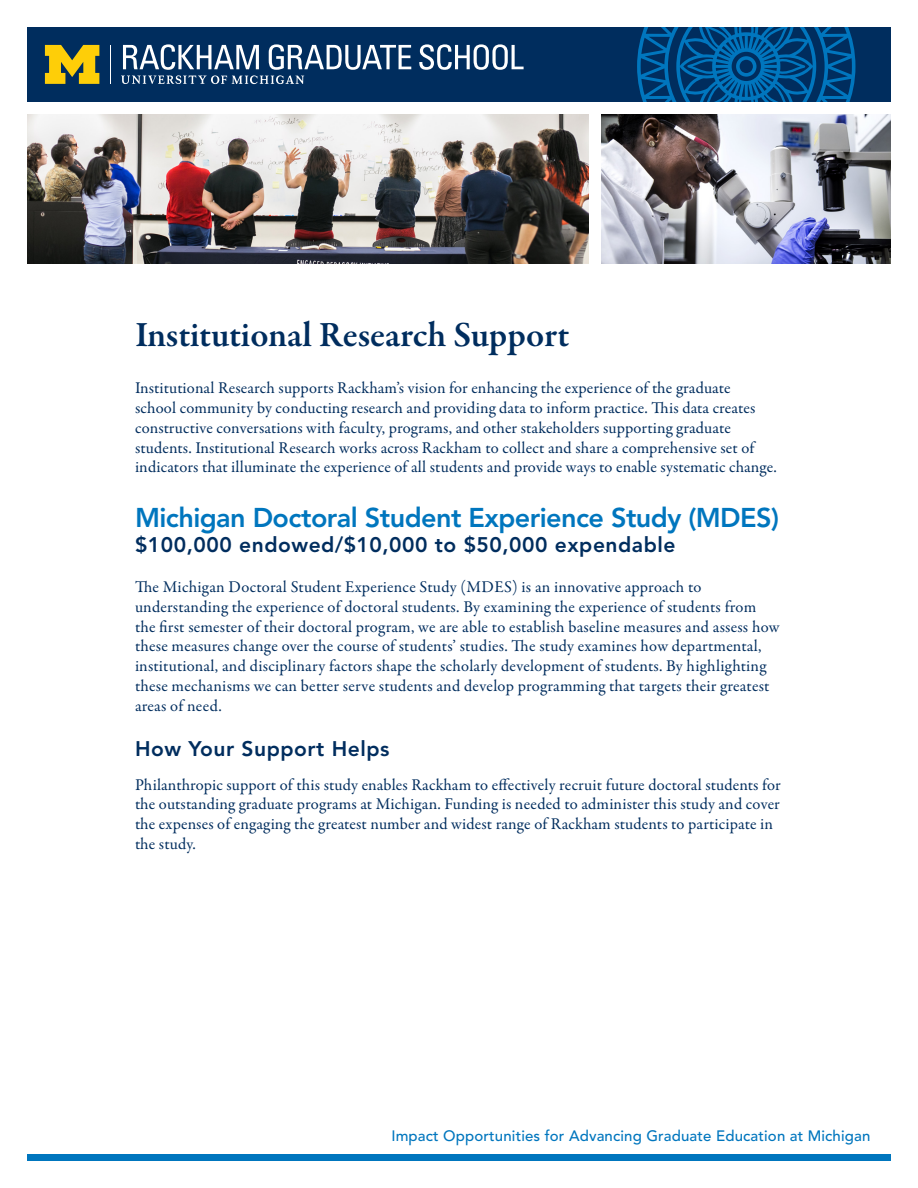
<style>
.page{position:relative;width:918px;height:1188px;background:#fff}
.page>*{position:absolute;margin:0;border:0;box-sizing:border-box;transform-origin:0 0}
.t1{font:600 36px "Garamond Premr Pro";letter-spacing:-.005em;color:#002d5e}
.t2{font:800 27px "Avenir LT Std";letter-spacing:-.02em;color:#0076be}
.t3{font:800 21px "Avenir LT Std";letter-spacing:.025em;color:#002d5e}
.t4{font:16.5px/19.8px "Garamond Premr Pro";letter-spacing:.01em;color:#002d5e}
.t5{font:500 15px "Avenir LT Std";letter-spacing:.01em;color:#0076be}
</style>
<div class="page">
<div style="left:27px;top:1155px;width:864px;height:6px;background:#0076be"></div>
<div style="left:27px;top:27px;width:864px;height:75px;background:#002d5e"></div>
<svg style="left:419px;top:44px;width:105px;height:26px"></svg>
<hr style="left:110px;top:45px;width:1px;height:39px;background:#fff">
<svg style="left:45px;top:45px;width:54px;height:39px"></svg>
<svg style="left:121px;top:44px;width:290px;height:40px"></svg>
<svg style="left:637px;top:27px;width:218px;height:75px"></svg>
<img style="left:27px;top:114px;width:562px;height:150px">
<img style="left:602px;top:114px;width:289px;height:150px">
<p class="t1" style="left:135px;top:313px;width:436px">Institutional Research Support</p>
<p class="t4" style="left:135px;top:379px;width:643px">Institutional Research supports Rackham’s vision for enhancing the experience of the graduate<br>school community by conducting research and providing data to inform practice. This data creates constructive conversations with faculty, programs, and other stakeholders supporting graduate students. Institutional Research works across Rackham to collect and share a comprehensive set of indicators that illuminate the experience of all students and provide ways to enable systematic change.</p>
<p class="t2" style="left:135px;top:502px;width:646px">Michigan Doctoral Student Experience Study (MDES)</p>
<p class="t3" style="left:135px;top:532px;width:542px">$100,000 endowed/$10,000 to $50,000 expendable</p>
<p class="t4" style="left:135px;top:577px;width:646px">The Michigan Doctoral Student Experience Study (MDES) is an innovative approach to understanding the experience of doctoral students. By examining the experience of students from the first semester of their doctoral program, we are able to establish baseline measures and assess how these measures change over the course of students’ studies. The study examines how departmental, institutional, and disciplinary factors shape the scholarly development of students. By highlighting these mechanisms we can better serve students and develop programming that targets their greatest areas of need.</p>
<p class="t3" style="left:135px;top:736px;width:256px">How Your Support Helps</p>
<p class="t4" style="left:135px;top:775px;width:647px">Philanthropic support of this study enables Rackham to effectively recruit future doctoral students for the outstanding graduate programs at Michigan. Funding is needed to administer this study and cover the expenses of engaging the greatest number and widest range of Rackham students to participate in the study.</p>
<p class="t5" style="left:391px;top:1127px;width:481px">Impact Opportunities for Advancing Graduate Education at Michigan</p>
</div>
